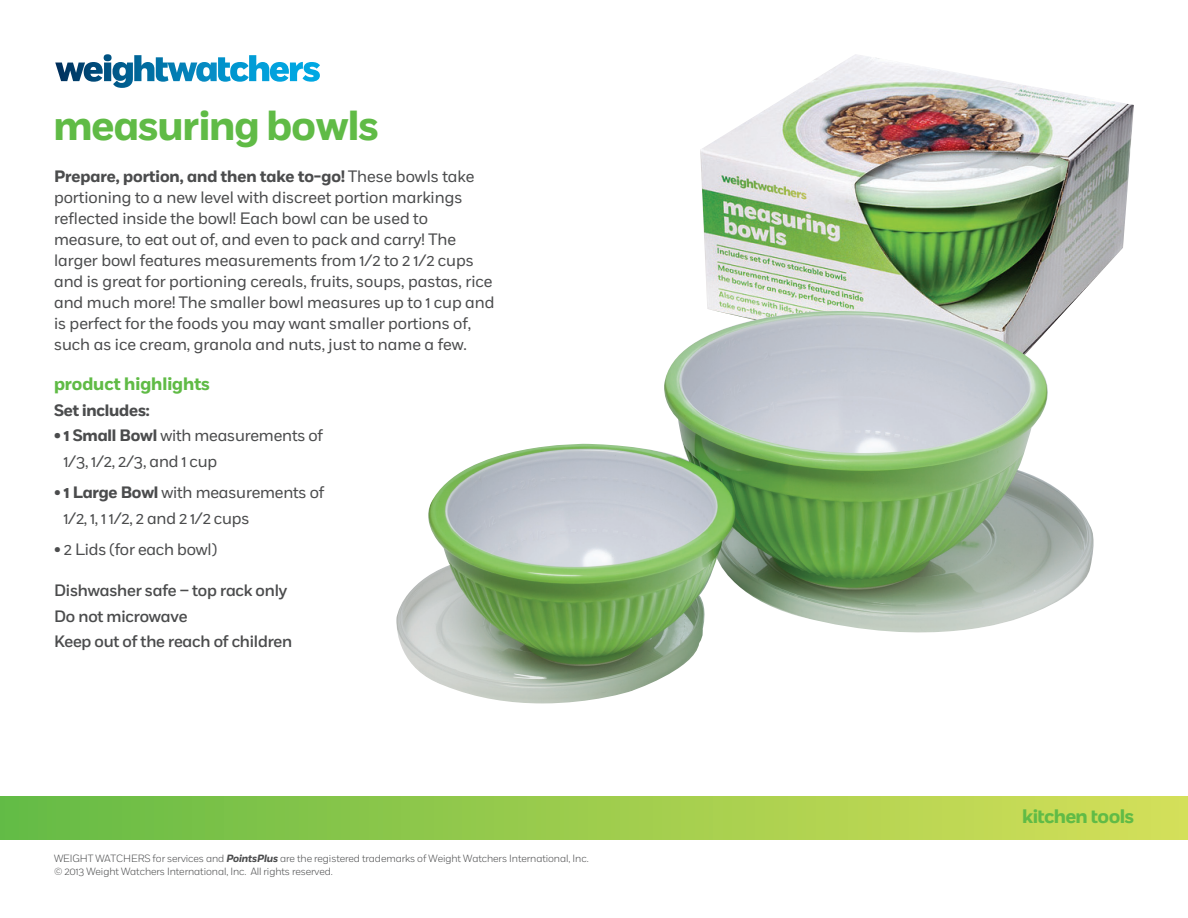
<style>
.page{position:relative;width:1188px;height:918px;background:#fff}
.page>*{position:absolute;margin:0;border:0;box-sizing:border-box;transform-origin:0 0}
.t1{font:700 42px "WW Display";color:#60bb46}
.t2{font:700 19.5px "WW Display";color:#60bb46}
.t3{font:700 18px "WW Text";color:#60bb46}
.t4{font:16.5px/21px "WW Text";color:#4b4c4d}
.t5{font:500 16.5px/25.5px "WW Text";letter-spacing:-.01em;color:#4b4c4d}
.t6{font:700 16.5px "WW Text";letter-spacing:-.01em;color:#4b4c4d}
.t7{font:300 10.5px/13.5px "WW Text";letter-spacing:-.005em;color:#4b4c4d}
.s1{font-weight:700}
.s2{font-weight:700;font-style:italic}
</style>
<div class="page">
<div style="left:0;top:796px;width:1188px;height:43px;background:linear-gradient(to right,#65bb45,#d5df58)"></div>
<svg style="left:55px;top:62px;width:29px;height:20px"></svg>
<svg style="left:84px;top:54px;width:236px;height:34px"></svg>
<img style="left:700px;top:54px;width:434px;height:257px">
<img style="left:396px;top:311px;width:698px;height:392px">
<h1 class="t1" style="left:54px;top:100px;width:326px">measuring bowls</h1>
<p class="t4" style="left:54px;top:166px;width:442px"><span class="s1">Prepare, portion, and then take to-go!</span> These bowls take portioning to a new level with discreet portion markings reflected inside the bowl! Each bowl can be used to measure, to eat out of, and even to pack and carry! The larger bowl features measurements from 1/2 to 2 1/2 cups and is great for portioning cereals, fruits, soups, pastas, rice and much more! The smaller bowl measures up to 1 cup and is perfect for the foods you may want smaller portions of, such as ice cream, granola and nuts, just to name a few.</p>
<p class="t3" style="left:54px;top:373px;width:157px">product highlights</p>
<p class="t6" style="left:54px;top:400px;width:97px">Set includes:</p>
<p class="t4" style="left:64px;top:423px;width:261px;line-height:25.5px;text-indent:-10px"><span class="s1">• 1 Small Bowl</span> with measurements of<br>1/3, 1/2, 2/3, and 1 cup</p>
<p class="t4" style="left:64px;top:480px;width:262px;line-height:25.5px;text-indent:-10px">• <span class="s1">1 Large Bowl</span> with measurements of<br>1/2, 1, 1 1/2, 2 and 2 1/2 cups</p>
<p class="t4" style="left:54px;top:540px;width:164px">• 2 Lids (for each bowl)</p>
<p class="t5" style="left:54px;top:578px;width:240px">Dishwasher safe – top rack only<br>Do not microwave<br>Keep out of the reach of children</p>
<p class="t7" style="left:54px;top:851px;width:536px">WEIGHT WATCHERS for services and <span class="s2">PointsPlus</span> are the registered trademarks of Weight Watchers International, Inc. © 2013 Weight Watchers International, Inc. All rights reserved.</p>
<p class="t2" style="left:1022px;top:805px;width:113px">kitchen tools</p>
</div>
